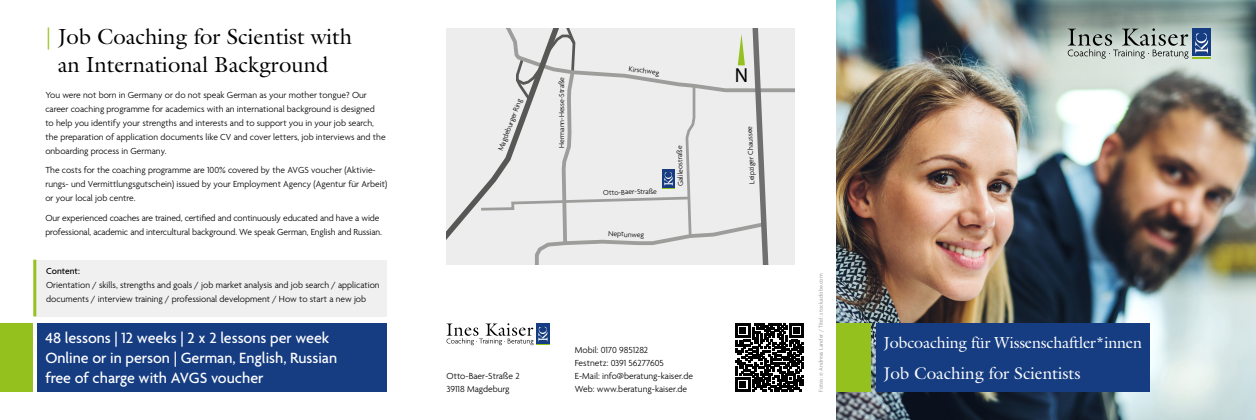
<style>
.page{position:relative;width:1256px;height:420px;background:#fff}
.page>*{position:absolute;margin:0;border:0;box-sizing:border-box;transform-origin:0 0}
.t1{font:22px/28px "Galliard Pro";color:#000;text-align:center}
.t2{font:20.3px "Myriad Pro";color:#000}
.t3{font:17px "Galliard Pro";color:#fff}
.t4{font:500 16px/20px "Agenda";color:#fff}
.t5{font:16px "Galliard Pro";letter-spacing:-.01em;color:#fff}
.t6{font:300 9.5px/14px "Agenda";color:#000}
.t7{font:500 9.5px "Agenda";color:#000}
.t8{font:300 7.7px "Agenda";color:#000}
.t9{font:6px "Agenda";color:#9d9d9c}
.s1{color:#95c11f}
</style>
<div class="page">
<img style="left:836px;top:0;width:420px;height:420px">
<div style="left:876px;top:323px;width:273px;height:68px;background:#163d82"></div>
<div style="left:836px;top:323px;width:35px;height:68px;background:#95c11f"></div>
<div style="left:1020px;top:0;width:236px;height:107px;background:#fff;opacity:.75"></div>
<svg style="left:1068px;top:28px;width:142px;height:31px;background:#9ba8a8"></svg>
<div style="left:37px;top:323px;width:350px;height:68px;background:#163d82"></div>
<div style="left:0;top:323px;width:32px;height:68px;background:#95c11f"></div>
<svg style="left:735px;top:323px;width:69px;height:68px"></svg>
<div style="left:35px;top:259px;width:352px;height:57px;background:#f0f0f0"></div>
<hr style="left:33px;top:259px;width:3px;height:57px;background:#95c11f">
<div style="left:446px;top:28px;width:349px;height:236px;background:#ededed"></div>
<svg style="left:772px;top:88px;width:23px;height:5px"></svg>
<svg style="left:446px;top:194px;width:32px;height:46px"></svg>
<svg style="left:478px;top:28px;width:294px;height:236px"></svg>
<svg style="left:446px;top:323px;width:103px;height:22px"></svg>
<h1 class="t1" style="left:45px;top:22px;width:308px"><span class="s1">|</span> Job Coaching for Scientist with an International Background</h1>
<p class="t6" style="left:45px;top:88px;width:342px">You were not born in Germany or do not speak German as your mother tongue? Our career coaching programme for academics with an international background is designed to help you identify your strengths and interests and to support you in your job search, the preparation of application documents like CV and cover letters, job interviews and the onboarding process in Germany.</p>
<p class="t6" style="left:45px;top:164px;width:343px">The costs for the coaching programme are 100% covered by the AVGS voucher (Aktivie&shy;rungs- und Vermittlungsgutschein) issued by your Employment Agency (Agentur für Arbeit) or your local job centre.</p>
<p class="t6" style="left:45px;top:211px;width:338px">Our experienced coaches are trained, certified and continuously educated and have a wide professional, academic and intercultural background. We speak German, English and Russian.</p>
<p class="t7" style="left:46px;top:265px;width:35px">Content:</p>
<p class="t6" style="left:46px;top:278px;width:335px">Orientation / skills, strengths and goals / job market analysis and job search / application documents / interview training / professional development / How to start a new job</p>
<h3 class="t4" style="left:45px;top:329px;width:293px">48 lessons | 12 weeks | 2 x 2 lessons per week<br>Online or in person | German, English, Russian free of charge with AVGS voucher</h3>
<p class="t8" style="left:496px;top:149px;width:57px;rotate:-69deg">Magdeburger Ring</p>
<p class="t8" style="left:557px;top:148px;width:72px;rotate:-90deg">Hermann-Hesse-Straße</p>
<p class="t8" style="left:629px;top:64px;width:32px;rotate:8deg">Kirschweg</p>
<p class="t8" style="left:603px;top:188px;width:55px;rotate:-1deg">Otto-Baer-Straße</p>
<p class="t8" style="left:608px;top:229px;width:37px;rotate:3deg">N eptunweg</p>
<p class="t8" style="left:676px;top:186px;width:42px;rotate:-92deg">Galileostraße</p>
<p class="t6" style="left:446px;top:369px;width:75px;line-height:13px">Otto-Baer-Straße 2<br>39118 Magdeburg</p>
<p class="t6" style="left:575px;top:343px;width:120px;line-height:13px">Mobil: 0170 9851282<br>Festnetz: 0391 56277605<br>E-Mail: info@beratung-kaiser.de<br>Web: www.beratung-kaiser.de</p>
<h2 class="t2" style="left:735px;top:63px;width:15px">N</h2>
<p class="t8" style="left:748px;top:184px;width:59px;rotate:-92deg">Leipziger Chaussee</p>
<p class="t9" style="left:818px;top:391px;width:119px;rotate:-90deg">Fotos: © Andreas Lander / Titel: stock.adobe.com</p>
<h3 class="t5" style="left:883px;top:332px;width:260px">Jobcoaching für Wissenschaftler*innen</h3>
<h3 class="t3" style="left:883px;top:361px;width:198px">Job Coaching for Scientists</h3>
</div>
